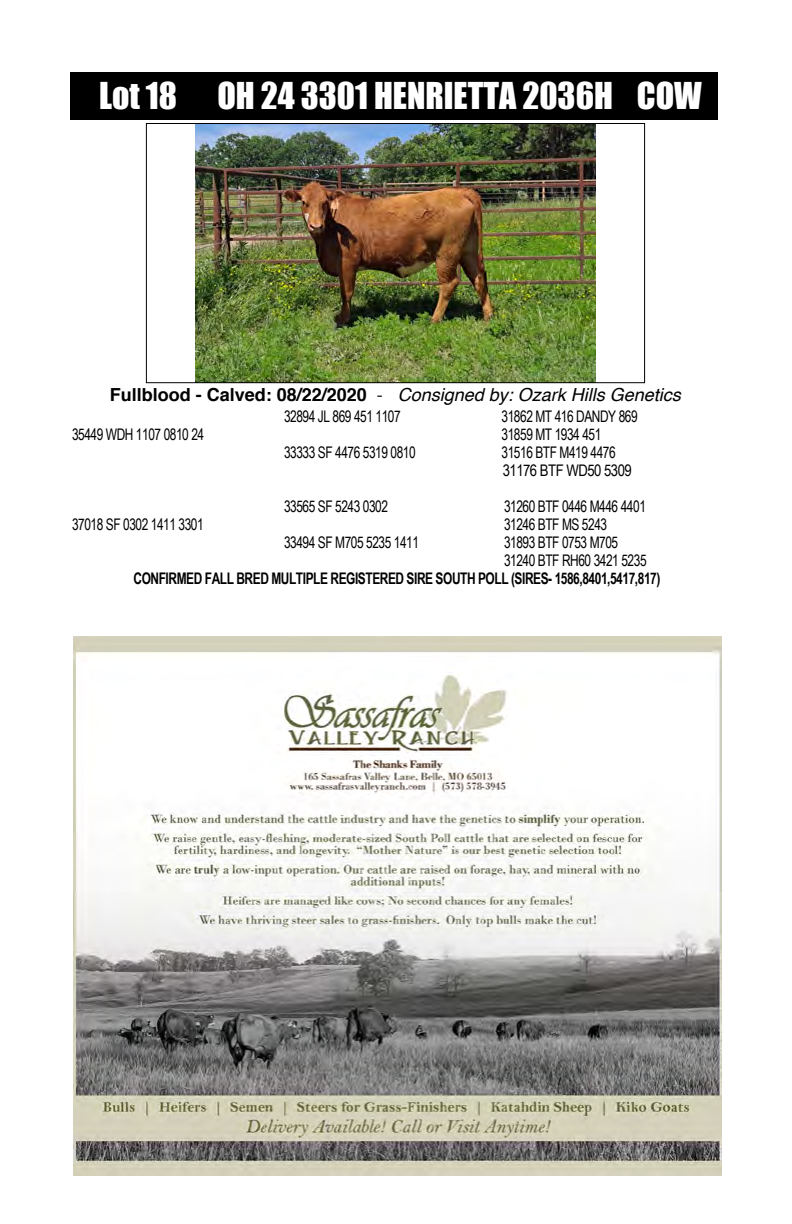
<style>
.page{position:relative;width:792px;height:1224px;background:#fff}
.page>*{position:absolute;margin:0;border:0;box-sizing:border-box;transform-origin:0 0}
.t1{font:34px "Impact";color:#fff}
.t2{font:italic 18px "Helvetica";color:#000}
.t3{font:16px/18px "Arial Narrow";letter-spacing:-.03em;color:#000;scale:.91 1}
.t4{font:700 16px "Arial Narrow";letter-spacing:-.03em;color:#000;scale:.91 1}
.s1{font-weight:700;font-style:normal}
.s2{font-weight:300;font-style:normal}
</style>
<div class="page">
<div style="left:70px;top:72px;width:648px;height:48px;background:#000"></div>
<img style="left:195px;top:125px;width:400px;height:256px">
<div style="left:146px;top:123px;width:499px;height:260px;border:1px solid #000"></div>
<img style="left:74px;top:636px;width:648px;height:540px">
<h1 class="t1" style="left:99px;top:69px;width:604px">Lot 18 OH 24 3301 HENRIETTA 2036H COW</h1>
<p class="t2" style="left:110px;top:380px;width:573px"><span class="s1">Fullblood - Calved: 08/22/2020</span> <span class="s2">-</span> Consigned by: Ozark Hills Genetics</p>
<p class="t3" style="left:284px;top:407px;width:130px">32894 JL 869 451 1107</p>
<p class="t3" style="left:502px;top:407px;width:151px">31862 MT 416 DANDY 869</p>
<p class="t3" style="left:72px;top:425px;width:147px">35449 WDH 1107 0810 24</p>
<p class="t3" style="left:502px;top:425px;width:111px">31859 MT 1934 451</p>
<p class="t3" style="left:284px;top:443px;width:146px">33333 SF 4476 5319 0810</p>
<p class="t3" style="left:502px;top:443px;width:145px">31516 BTF M419 4476<br>31176 BTF WD50 5309</p>
<p class="t3" style="left:284px;top:497px;width:116px">33565 SF 5243 0302</p>
<p class="t3" style="left:504px;top:497px;width:158px">31260 BTF 0446 M446 4401</p>
<p class="t3" style="left:72px;top:515px;width:146px">37018 SF 0302 1411 3301</p>
<p class="t3" style="left:504px;top:515px;width:115px">31246 BTF MS 5243</p>
<p class="t3" style="left:284px;top:533px;width:150px">33494 SF M705 5235 1411</p>
<p class="t3" style="left:504px;top:533px;width:158px">31893 BTF 0753 M705<br>31240 BTF RH60 3421 5235</p>
<p class="t4" style="left:134px;top:566px;width:580px">CONFIRMED FALL BRED MULTIPLE REGISTERED SIRE SOUTH POLL (SIRES- 1586,8401,5417,817)</p>
</div>
